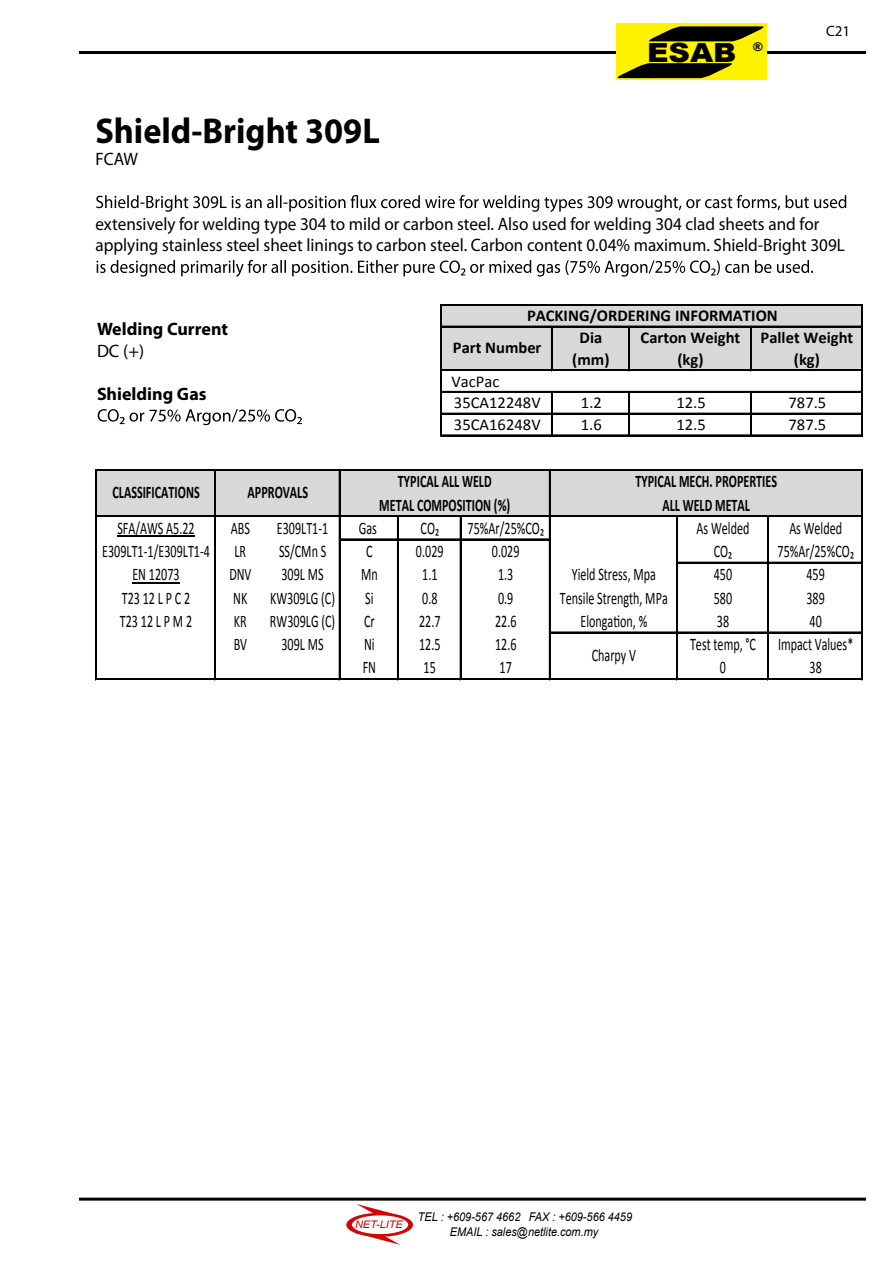
<style>
.page{position:relative;width:893px;height:1263px;background:#fff}
.page>*{position:absolute;margin:0;border:0;box-sizing:border-box;transform-origin:0 0}
.t1{font:700 36px "Myriad Pro";color:#000;scale:.95 1}
.t2{font:900 26.4px "Arial";color:#000;scale:1.13 1}
.t3{font:18px/21.6px "Myriad Pro";color:#000;scale:.95 1}
.t4{font:700 18px "Myriad Pro";color:#000}
.t5{font:18px "Myriad Pro";color:#000}
.t6{font:17.7px "Calibri";color:#000;scale:.68 1}
.t7{font:700 17.7px/23.2px "Calibri";color:#000;text-align:center;scale:.68 1}
.t8{font:17.7px "Calibri";letter-spacing:.23em;color:#000;scale:.68 1}
.t9{font:700 16.5px/21.8px "Calibri";color:#000;text-align:center}
.t10{font:16.5px "Calibri";letter-spacing:.005em;color:#000}
.t11{font:15px "Myriad Pro";color:#000}
.t12{font:italic 12px/14.4px "Arial";color:#000;text-align:center;scale:.91 1}
.t13{font:italic 10.35px "Arial";color:#d30505;scale:1.06 1}
</style>
<div class="page">
<hr style="left:79px;top:51px;width:787px;height:3px;background:#000">
<svg style="left:356px;top:1204px;width:46px;height:12px"></svg>
<svg style="left:355px;top:1233px;width:46px;height:12px"></svg>
<svg style="left:346px;top:1213px;width:67px;height:24px"></svg>
<div style="left:352px;top:1215px;width:56px;height:19px;background:#fff;border-radius:50%"></div>
<hr style="left:79px;top:1197px;width:787px;height:3px;background:#000">
<div style="left:616px;top:24px;width:151px;height:56px;background:#fff200"></div>
<svg style="left:649px;top:26px;width:115px;height:15px"></svg>
<svg style="left:617px;top:63px;width:115px;height:15px"></svg>
<svg style="left:96px;top:195px;width:750px;height:17px"></svg>
<svg style="left:96px;top:260px;width:717px;height:17px"></svg>
<svg style="left:98px;top:409px;width:204px;height:16px"></svg>
<div style="left:442px;top:306px;width:420px;height:64px;background:#d8d8d8"></div>
<hr style="left:551px;top:327px;width:2px;height:44px;background:#000">
<hr style="left:628px;top:327px;width:1px;height:44px;background:#000">
<hr style="left:629px;top:327px;width:1px;height:44px;background:#000">
<hr style="left:750px;top:327px;width:2px;height:44px;background:#000">
<hr style="left:440px;top:304px;width:2px;height:132px;background:#000">
<hr style="left:861px;top:306px;width:2px;height:130px;background:#000">
<hr style="left:551px;top:393px;width:2px;height:43px;background:#000">
<hr style="left:628px;top:393px;width:1px;height:43px;background:#000">
<hr style="left:629px;top:393px;width:1px;height:43px;background:#000">
<hr style="left:750px;top:393px;width:2px;height:43px;background:#000">
<hr style="left:442px;top:304px;width:421px;height:2px;background:#000">
<hr style="left:442px;top:326px;width:421px;height:1px;background:#000">
<hr style="left:442px;top:369px;width:421px;height:1px;background:#000">
<hr style="left:442px;top:370px;width:421px;height:1px;background:#000">
<hr style="left:442px;top:391px;width:421px;height:2px;background:#000">
<hr style="left:442px;top:413px;width:421px;height:2px;background:#000">
<hr style="left:442px;top:435px;width:421px;height:1px;background:#000">
<div style="left:97px;top:471px;width:766px;height:46px;background:#d8d8d8"></div>
<hr style="left:117px;top:536px;width:78px;height:1px;background:#000">
<hr style="left:132px;top:582px;width:48px;height:1px;background:#000">
<hr style="left:95px;top:469px;width:2px;height:211px;background:#000">
<hr style="left:214px;top:471px;width:1px;height:209px;background:#000">
<hr style="left:215px;top:471px;width:1px;height:209px;background:#000">
<hr style="left:339px;top:471px;width:1px;height:209px;background:#000">
<hr style="left:549px;top:471px;width:1px;height:209px;background:#000">
<hr style="left:862px;top:471px;width:1px;height:209px;background:#000">
<hr style="left:397px;top:517px;width:1px;height:163px;background:#000">
<hr style="left:460px;top:517px;width:1px;height:163px;background:#000">
<hr style="left:676px;top:517px;width:1px;height:163px;background:#000">
<hr style="left:767px;top:517px;width:1px;height:163px;background:#000">
<hr style="left:97px;top:469px;width:766px;height:2px;background:#000">
<hr style="left:97px;top:515px;width:766px;height:1px;background:#000">
<hr style="left:97px;top:516px;width:766px;height:1px;background:#000">
<hr style="left:340px;top:539px;width:210px;height:1px;background:#000">
<hr style="left:677px;top:562px;width:186px;height:2px;background:#000">
<hr style="left:550px;top:632px;width:313px;height:1px;background:#000">
<hr style="left:97px;top:678px;width:766px;height:2px;background:#000">
<h1 class="t1" style="left:95px;top:108px;width:301px">Shield-Bright 309L</h1>
<p class="t3" style="left:95px;top:148px;width:46px">FCAW</p>
<h2 class="t2" style="left:647px;top:33px;width:104px">ESAB <sup>®</sup></h2>
<p class="t11" style="left:826px;top:21px;width:26px">C21</p>
<p class="t3" style="left:95px;top:212px;width:790px">extensively for welding type 304 to mild or carbon steel. Also used for welding 304 clad sheets and for applying stainless steel sheet linings to carbon steel. Carbon content 0.04% maximum. Shield-Bright 309L</p>
<p class="t9" style="left:453px;top:299px;width:326px;line-height:32px;text-align:left;text-indent:74px">PACKING/ORDERING INFORMATION<br>Part Number</p>
<p class="t4" style="left:97px;top:317px;width:133px">Welding Current</p>
<p class="t5" style="left:97px;top:339px;width:49px">DC (+)</p>
<p class="t4" style="left:97px;top:382px;width:111px">Shielding Gas</p>
<p class="t10" style="left:454px;top:393px;width:88px">35CA12248V</p>
<p class="t10" style="left:581px;top:393px;width:22px">1.2</p>
<p class="t10" style="left:676px;top:393px;width:31px">12.5</p>
<p class="t10" style="left:788px;top:393px;width:39px">787.5</p>
<p class="t10" style="left:454px;top:414px;width:88px">35CA16248V</p>
<p class="t10" style="left:581px;top:414px;width:22px">1.6</p>
<p class="t10" style="left:676px;top:414px;width:31px">12.5</p>
<p class="t10" style="left:788px;top:414px;width:39px">787.5</p>
<p class="t9" style="left:572px;top:326px;width:39px">Dia (mm)</p>
<p class="t9" style="left:641px;top:326px;width:101px">Carton Weight (kg)</p>
<p class="t9" style="left:761px;top:326px;width:94px">Pallet Weight (kg)</p>
<p class="t10" style="left:451px;top:371px;width:49px">VacPac</p>
<p class="t7" style="left:112px;top:480px;width:130px">CLASSIFICATIONS</p>
<p class="t7" style="left:248px;top:480px;width:91px">APPROVALS</p>
<p class="t7" style="left:379px;top:469px;width:194px">TYPICAL ALL WELD<br>METAL COMPOSITION (%)</p>
<p class="t7" style="left:635px;top:469px;width:210px">TYPICAL MECH. PROPERTIES<br>ALL WELD METAL</p>
<p class="t6" style="left:117px;top:517px;width:115px">SFA/AWS A5.22</p>
<p class="t6" style="left:231px;top:517px;width:30px">ABS</p>
<p class="t6" style="left:277px;top:517px;width:77px">E309LT1-1</p>
<p class="t6" style="left:359px;top:517px;width:28px">Gas</p>
<p class="t6" style="left:421px;top:517px;width:29px">CO₂</p>
<p class="t6" style="left:467px;top:517px;width:114px">75%Ar/25%CO₂</p>
<p class="t6" style="left:697px;top:517px;width:79px">As Welded</p>
<p class="t6" style="left:789px;top:517px;width:79px">As Welded</p>
<p class="t6" style="left:102px;top:540px;width:160px">E309LT1-1/E309LT1-4</p>
<p class="t6" style="left:234px;top:540px;width:19px">LR</p>
<p class="t6" style="left:279px;top:540px;width:71px">SS/CMn S</p>
<p class="t6" style="left:366px;top:540px;width:11px">C</p>
<p class="t6" style="left:416px;top:540px;width:42px">0.029</p>
<p class="t6" style="left:492px;top:540px;width:42px">0.029</p>
<p class="t6" style="left:714px;top:540px;width:29px">CO₂</p>
<p class="t6" style="left:777px;top:540px;width:114px">75%Ar/25%CO₂</p>
<p class="t6" style="left:132px;top:563px;width:71px">EN 12073</p>
<p class="t6" style="left:229px;top:563px;width:34px">DNV</p>
<p class="t6" style="left:281px;top:563px;width:64px">309L MS</p>
<p class="t6" style="left:361px;top:563px;width:26px">Mn</p>
<p class="t6" style="left:422px;top:563px;width:24px">1.1</p>
<p class="t6" style="left:498px;top:563px;width:24px">1.3</p>
<p class="t6" style="left:572px;top:563px;width:125px">Yield Stress, Mpa</p>
<p class="t6" style="left:714px;top:563px;width:29px">450</p>
<p class="t6" style="left:806px;top:563px;width:29px">459</p>
<p class="t8" style="left:122px;top:587px;width:102px">T2312LPC2</p>
<p class="t6" style="left:233px;top:587px;width:22px">NK</p>
<p class="t6" style="left:270px;top:587px;width:97px">KW309LG (C)</p>
<p class="t6" style="left:365px;top:587px;width:14px">Si</p>
<p class="t6" style="left:422px;top:587px;width:24px">0.8</p>
<p class="t6" style="left:498px;top:587px;width:24px">0.9</p>
<p class="t6" style="left:560px;top:587px;width:160px">Tensile Strength, MPa</p>
<p class="t6" style="left:714px;top:587px;width:29px">580</p>
<p class="t6" style="left:806px;top:587px;width:29px">389</p>
<p class="t8" style="left:120px;top:610px;width:108px">T2312LPM2</p>
<p class="t6" style="left:234px;top:610px;width:20px">KR</p>
<p class="t6" style="left:270px;top:610px;width:97px">RW309LG (C)</p>
<p class="t6" style="left:364px;top:610px;width:17px">Cr</p>
<p class="t6" style="left:419px;top:610px;width:33px">22.7</p>
<p class="t6" style="left:495px;top:610px;width:33px">22.6</p>
<p class="t6" style="left:580px;top:610px;width:100px">Elongation, %</p>
<p class="t6" style="left:717px;top:610px;width:20px">38</p>
<p class="t6" style="left:810px;top:610px;width:20px">40</p>
<p class="t6" style="left:234px;top:633px;width:21px">BV</p>
<p class="t6" style="left:281px;top:633px;width:64px">309L MS</p>
<p class="t6" style="left:364px;top:633px;width:17px">Ni</p>
<p class="t6" style="left:419px;top:633px;width:33px">12.5</p>
<p class="t6" style="left:495px;top:633px;width:33px">12.6</p>
<p class="t6" style="left:690px;top:633px;width:242px">Test temp, °C Impact Values*</p>
<p class="t6" style="left:363px;top:657px;width:21px">FN</p>
<p class="t6" style="left:424px;top:657px;width:20px">15</p>
<p class="t6" style="left:500px;top:657px;width:20px">17</p>
<p class="t6" style="left:720px;top:657px;width:11px">0</p>
<p class="t6" style="left:810px;top:657px;width:20px">38</p>
<p class="t6" style="left:592px;top:644px;width:67px">Charpy V</p>
<p class="t13" style="left:355px;top:1218px;width:47px">NET-LITE</p>
<p class="t12" style="left:418px;top:1210px;width:237px">TEL : +609-567 4662 FAX : +609-566 4459<br>EMAIL : sales@netlite.com.my</p>
</div>
